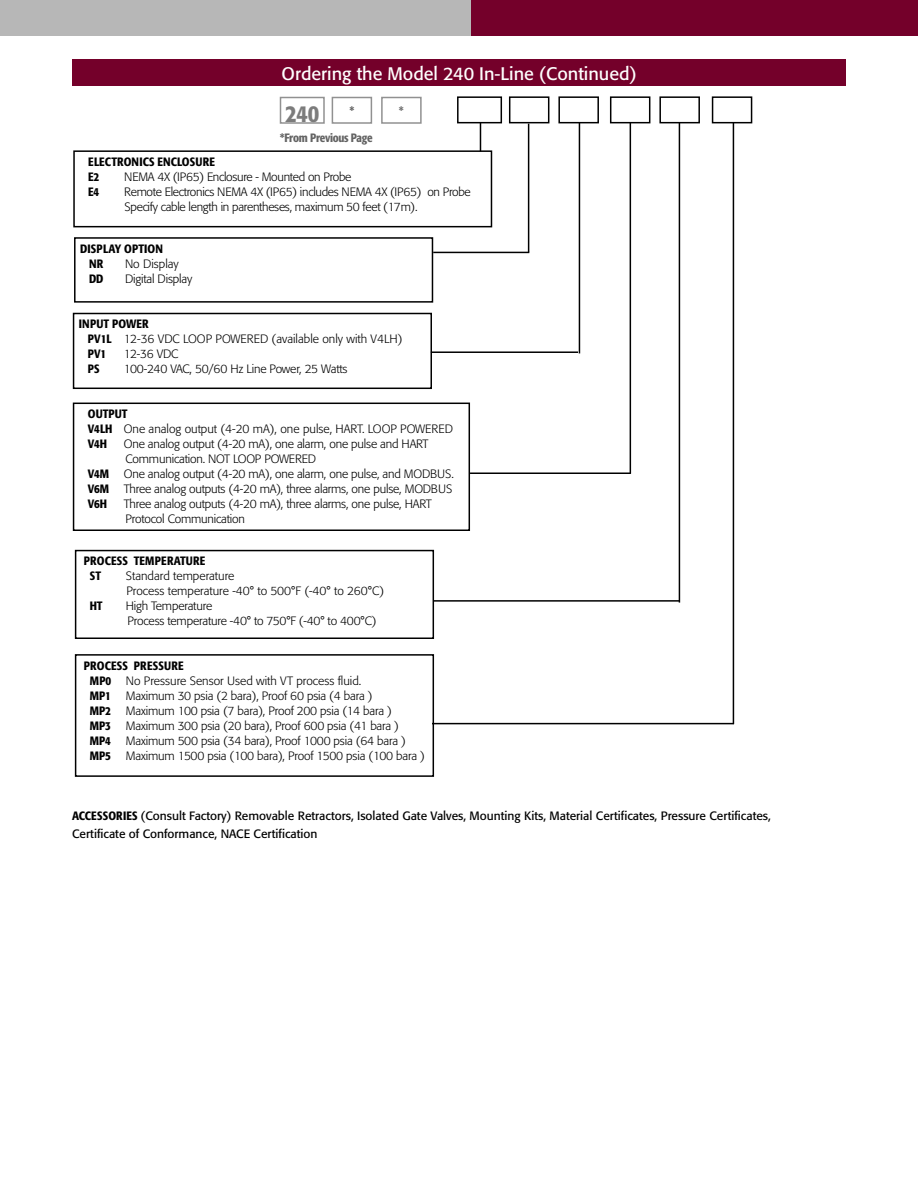
<style>
.page{position:relative;width:918px;height:1188px;background:#fff}
.page>*{position:absolute;margin:0;border:0;box-sizing:border-box;transform-origin:0 0}
.t1{font:500 condensed 24px "Formata";color:#7c7c7c}
.Headline{font:18px "Formata";color:#fff}
.Body_text{font:300 12px/15px "Formata";letter-spacing:-.015em;color:#000}
.Heads{font:12px "Formata";color:#000}
.Heads-2{font:500 condensed 12px/15px "Formata";letter-spacing:.02em;color:#000}
.Body_text-2{font:500 condensed 12px "Formata";color:#000}
.Body_text-3{font:500 condensed 12px "Formata";letter-spacing:-.025em;color:#636363}
.t2{font:500 condensed 12px "Formata";color:#6f6f6f}
.s1{font-weight:500;font-stretch:condensed}
</style>
<div class="page">
<div style="left:471px;top:0;width:447px;height:36px;background:#74002a"></div>
<div style="left:0;top:0;width:471px;height:36px;background:#b7b7b7"></div>
<div style="left:73px;top:150px;width:419px;height:77px;border:2px solid #000"></div>
<div style="left:457px;top:96px;width:45px;height:27px;border:2px solid #000"></div>
<div style="left:509px;top:96px;width:40px;height:27px;border:2px solid #000"></div>
<div style="left:558px;top:96px;width:41px;height:27px;border:2px solid #000"></div>
<hr style="left:528px;top:124px;width:1px;height:128px;background:#000">
<hr style="left:433px;top:252px;width:96px;height:1px;background:#000">
<hr style="left:579px;top:123px;width:1px;height:230px;background:#000">
<svg style="left:480px;top:123px;width:1px;height:28px"></svg>
<div style="left:74px;top:237px;width:359px;height:66px;border:2px solid #000"></div>
<div style="left:73px;top:313px;width:359px;height:76px;border:2px solid #000"></div>
<div style="left:73px;top:403px;width:397px;height:128px;border:2px solid #000"></div>
<div style="left:75px;top:550px;width:359px;height:89px;border:2px solid #000"></div>
<div style="left:75px;top:654px;width:359px;height:123px;border:2px solid #000"></div>
<div style="left:610px;top:96px;width:40px;height:27px;border:2px solid #000"></div>
<div style="left:659px;top:96px;width:41px;height:27px;border:2px solid #000"></div>
<div style="left:712px;top:96px;width:40px;height:27px;border:2px solid #000"></div>
<hr style="left:630px;top:123px;width:1px;height:351px;background:#000">
<hr style="left:679px;top:123px;width:1px;height:480px;background:#000">
<hr style="left:733px;top:123px;width:1px;height:601px;background:#000">
<hr style="left:431px;top:351px;width:147px;height:2px;background:#000">
<hr style="left:470px;top:472px;width:161px;height:2px;background:#000">
<hr style="left:433px;top:600px;width:247px;height:2px;background:#000">
<hr style="left:432px;top:723px;width:302px;height:1px;background:#000">
<div style="left:72px;top:59px;width:774px;height:27px;background:#74002a"></div>
<div style="left:280px;top:97px;width:45px;height:27px;border:2px solid #919191"></div>
<div style="left:332px;top:97px;width:40px;height:27px;border:2px solid #919191"></div>
<div style="left:381px;top:97px;width:41px;height:27px;border:2px solid #919191"></div>
<p class="Headline" style="left:282px;top:62px;width:357px">Ordering the Model 240 In-Line (Continued)</p>
<p class="t1" style="left:285px;top:99px;width:36px">240</p>
<p class="Body_text-3" style="left:349px;top:103px;width:7px">*</p>
<p class="t2" style="left:399px;top:103px;width:7px">*</p>
<p class="Body_text-3" style="left:280px;top:130px;width:94px">*From Previous Page</p>
<p class="Heads-2" style="left:88px;top:154px;width:128px">ELECTRONICS ENCLOSURE<br>E2</p>
<p class="Body_text" style="left:124px;top:169px;width:229px">NEMA 4X (IP65) Enclosure - Mounted on Probe</p>
<p class="Heads-2" style="left:88px;top:184px;width:12px">E4</p>
<p class="Body_text" style="left:124px;top:184px;width:348px">Remote Electronics NEMA 4X (IP65) includes NEMA 4X (IP65) on Probe<br>Specify cable length in parentheses, maximum 50 feet (17m).</p>
<p class="Heads-2" style="left:80px;top:241px;width:84px">DISPLAY OPTION</p>
<p class="Body_text-2" style="left:89px;top:256px;width:16px">NR</p>
<p class="Body_text" style="left:125px;top:256px;width:55px">No Display</p>
<p class="Body_text-2" style="left:89px;top:271px;width:16px">DD</p>
<p class="Body_text" style="left:125px;top:271px;width:69px">Digital Display</p>
<p class="Heads-2" style="left:79px;top:317px;width:71px">INPUT POWER</p>
<p class="Body_text" style="left:88px;top:332px;width:316px"><span class="s1">PV1L</span> 12-36 VDC LOOP POWERED (available only with V4LH)</p>
<p class="Body_text-2" style="left:88px;top:347px;width:20px">PV1</p>
<p class="Body_text" style="left:124px;top:347px;width:56px">12-36 VDC</p>
<p class="Body_text-2" style="left:88px;top:362px;width:13px">PS</p>
<p class="Body_text" style="left:124px;top:362px;width:225px">100-240 VAC, 50/60 Hz Line Power, 25 Watts</p>
<p class="Body_text-2" style="left:88px;top:407px;width:41px">OUTPUT</p>
<p class="Body_text" style="left:88px;top:421px;width:367px"><span class="s1">V4LH</span> One analog output (4-20 mA), one pulse, HART. LOOP POWERED</p>
<p class="Body_text-2" style="left:88px;top:437px;width:21px">V4H</p>
<p class="Body_text" style="left:124px;top:436px;width:306px">One analog output (4-20 mA), one alarm, one pulse and HART</p>
<p class="Body_text" style="left:126px;top:451px;width:192px">Communication. NOT LOOP POWERED</p>
<p class="Body_text" style="left:88px;top:466px;width:368px"><span class="s1">V4M</span> One analog output (4-20 mA), one alarm, one pulse, and MODBUS.</p>
<p class="Body_text" style="left:88px;top:481px;width:366px"><span class="s1">V6M</span> Three analog outputs (4-20 mA), three alarms, one pulse, MODBUS</p>
<p class="Body_text-2" style="left:88px;top:497px;width:21px">V6H</p>
<p class="Body_text" style="left:124px;top:496px;width:309px">Three analog outputs (4-20 mA), three alarms, one pulse, HART</p>
<p class="Body_text" style="left:126px;top:511px;width:121px">Protocol Communication</p>
<p class="Heads-2" style="left:84px;top:554px;width:123px">PROCESS TEMPERATURE</p>
<p class="Body_text-2" style="left:90px;top:569px;width:13px">ST</p>
<p class="Body_text" style="left:126px;top:569px;width:110px">Standard temperature</p>
<p class="Body_text" style="left:126px;top:584px;width:259px">Process temperature -40° to 500°F (-40° to 260°C)</p>
<p class="Body_text-2" style="left:90px;top:599px;width:14px">HT</p>
<p class="Body_text" style="left:126px;top:599px;width:88px">High Temperature</p>
<p class="Body_text" style="left:128px;top:614px;width:250px">Process temperature -40° to 750°F (-40° to 400°C)</p>
<p class="Heads-2" style="left:84px;top:658px;width:102px">PROCESS PRESSURE</p>
<p class="Body_text" style="left:90px;top:673px;width:273px"><span class="s1">MP0</span> No Pressure Sensor Used with VT process fluid.</p>
<p class="Body_text" style="left:90px;top:688px;width:284px"><span class="s1">MP1</span> Maximum 30 psia (2 bara), Proof 60 psia (4 bara )</p>
<p class="Body_text" style="left:90px;top:703px;width:304px"><span class="s1">MP2</span> Maximum 100 psia (7 bara), Proof 200 psia (14 bara )</p>
<p class="Body_text" style="left:90px;top:718px;width:311px"><span class="s1">MP3</span> Maximum 300 psia (20 bara), Proof 600 psia (41 bara )</p>
<p class="Body_text" style="left:90px;top:733px;width:317px"><span class="s1">MP4</span> Maximum 500 psia (34 bara), Proof 1000 psia (64 bara )</p>
<p class="Body_text" style="left:90px;top:748px;width:336px"><span class="s1">MP5</span> Maximum 1500 psia (100 bara), Proof 1500 psia (100 bara )</p>
<p class="Heads" style="left:72px;top:808px;width:700px"><span class="s1">ACCESSORIES</span> (Consult Factory) Removable Retractors, Isolated Gate Valves, Mounting Kits, Material Certificates, Pressure Certificates,</p>
<p class="Heads" style="left:72px;top:826px;width:247px">Certificate of Conformance, NACE Certification</p>
</div>
